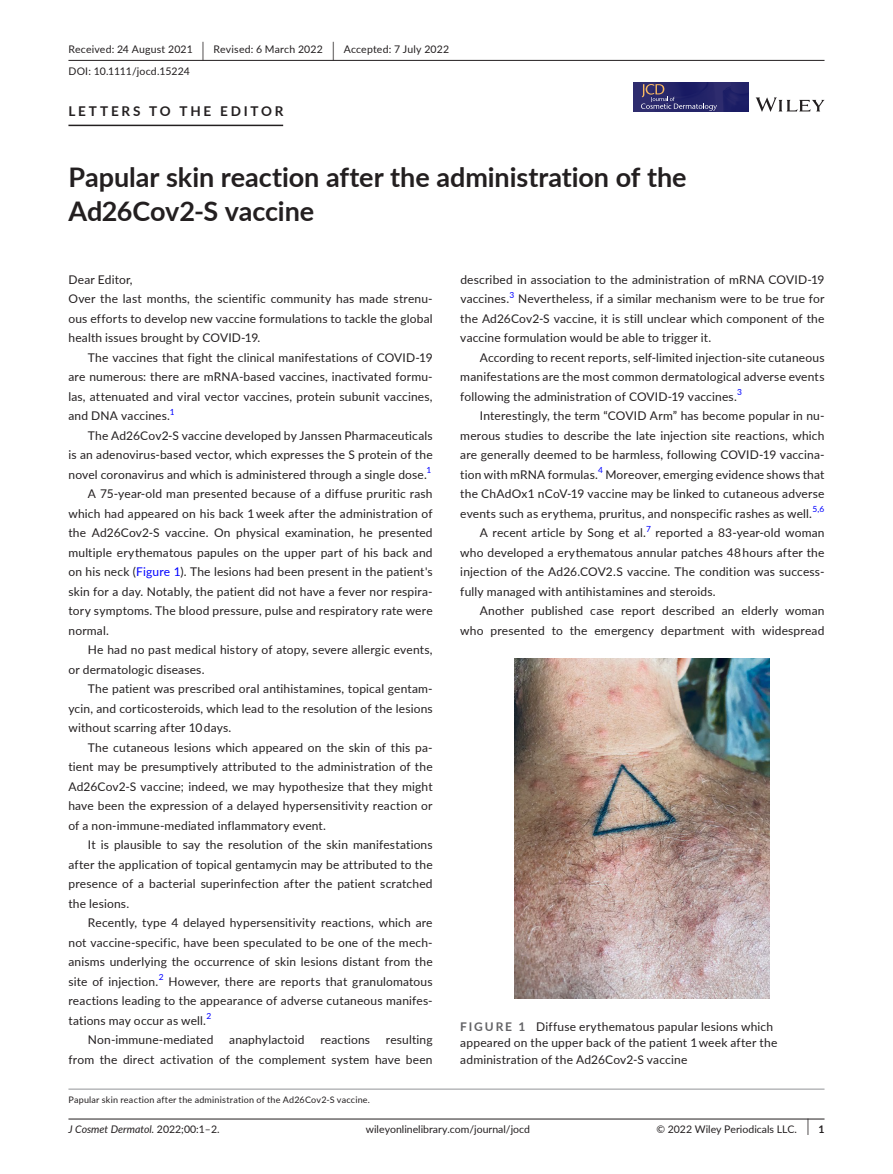
<style>
.page{position:relative;width:893px;height:1174px;background:#fff}
.page>*{position:absolute;margin:0;border:0;box-sizing:border-box;transform-origin:0 0}
.t1{font:700 27px/34.5px "Lato";letter-spacing:-.005em;color:#231f20}
.t2{font:700 13.5px "Lato";letter-spacing:.21em;color:#231f20}
.t3{font:12px/19.5px "Lato";letter-spacing:.015em;color:#231f20;text-align:justify}
.t4{font:10.5px/21.8px "Lato";color:#231f20}
.t5{font:italic 10.5px "Lato";color:#231f20}
.t6{font:9px "Lato";letter-spacing:.025em;color:#231f20}
.t7{font:8.4px "Lato";color:#00f}
.s1{font-size:19.65px}
.s2{color:#00f}
.s3{font-weight:700;color:#636366}
.s4{font-style:normal}
.s5{font-size:17.4px}
.s6{font-weight:700}
</style>
<div class="page">
<hr style="left:68px;top:1118px;width:756px;height:1px;background:#231f20">
<svg style="left:756px;top:97px;width:68px;height:15px"></svg>
<img style="left:633px;top:82px;width:115px;height:30px">
<svg style="left:641px;top:84px;width:76px;height:27px;background:#3c3a73"></svg>
<hr style="left:68px;top:60px;width:756px;height:1px;background:#231f20">
<hr style="left:68px;top:125px;width:215px;height:1px;background:#231f20">
<hr style="left:68px;top:1088px;width:756px;height:1px;background:#939598">
<img style="left:515px;top:658px;width:255px;height:340px">
<p class="t4" style="left:68px;top:38px;width:382px">Received: 24 August 2021 <span class="s1">|</span> Revised: 6 March 2022 <span class="s1">|</span> Accepted: 7 July 2022<br>DOI: 10.1111/jocd.15224</p>
<p class="t2" style="left:68px;top:101px;width:217px">LETTERS TO THE EDITOR</p>
<h1 class="t1" style="left:68px;top:159px;width:620px">Papular skin reaction after the administration of the<br>Ad26Cov2-S vaccine</h1>
<p class="t3" style="left:68px;top:269px;width:366px;text-align:left">Dear Editor,<br>Over the last months, the scientific community has made strenu&shy;ous efforts to develop new vaccine formulations to tackle the global health issues brought by COVID-19.</p>
<p class="t3" style="left:68px;top:347px;width:366px;text-indent:20px">The vaccines that fight the clinical manifestations of COVID-19 are numerous: there are mRNA-based vaccines, inactivated formu&shy;las, attenuated and viral vector vaccines, protein subunit vaccines, and DNA vaccines.</p>
<p class="t7" style="left:170px;top:406px;width:6px">1</p>
<p class="t3" style="left:68px;top:425px;width:366px;text-indent:19px">The Ad26Cov2-S vaccine developed by Janssen Pharmaceuticals is an adenovirus-based vector, which expresses the S protein of the novel coronavirus and which is administered through a single dose.</p>
<p class="t7" style="left:427px;top:464px;width:6px">1</p>
<p class="t3" style="left:68px;top:483px;width:366px;text-indent:20px">A 75-year-old man presented because of a diffuse pruritic rash which had appeared on his back 1 week after the administration of the Ad26Cov2-S vaccine. On physical examination, he presented multiple erythematous papules on the upper part of his back and on his neck (<span class="s2">Figure 1</span>). The lesions had been present in the patient's skin for a day. Notably, the patient did not have a fever nor respira&shy;tory symptoms. The blood pressure, pulse and respiratory rate were normal.</p>
<p class="t3" style="left:68px;top:639px;width:366px;text-indent:20px">He had no past medical history of atopy, severe allergic events, or dermatologic diseases.</p>
<p class="t3" style="left:68px;top:678px;width:366px;text-indent:20px">The patient was prescribed oral antihistamines, topical gentam&shy;ycin, and corticosteroids, which lead to the resolution of the lesions without scarring after 10 days.</p>
<p class="t3" style="left:68px;top:737px;width:366px;text-indent:20px">The cutaneous lesions which appeared on the skin of this pa&shy;tient may be presumptively attributed to the administration of the Ad26Cov2-S vaccine; indeed, we may hypothesize that they might have been the expression of a delayed hypersensitivity reaction or of a non-immune-mediated inflammatory event.</p>
<p class="t3" style="left:68px;top:834px;width:366px;text-indent:20px">It is plausible to say the resolution of the skin manifestations after the application of topical gentamycin may be attributed to the presence of a bacterial superinfection after the patient scratched the lesions.</p>
<p class="t3" style="left:88px;top:912px;width:346px">Recently, type 4 delayed hypersensitivity reactions, which are</p>
<p class="t3" style="left:68px;top:932px;width:366px">not vaccine-specific, have been speculated to be one of the mech-</p>
<p class="t3" style="left:68px;top:951px;width:366px">anisms underlying the occurrence of skin lesions distant from the</p>
<p class="t3" style="left:68px;top:971px;width:366px">site of injection.<sup>2</sup> However, there are reports that granulomatous</p>
<p class="t3" style="left:68px;top:990px;width:366px">reactions leading to the appearance of adverse cutaneous manifes-</p>
<p class="t3" style="left:68px;top:1010px;width:144px">tations may occur as well.<sup>2</sup></p>
<p class="t3" style="left:88px;top:1029px;width:127px">Non-immune-mediated</p>
<p class="t3" style="left:229px;top:1029px;width:77px">anaphylactoid</p>
<p class="t3" style="left:320px;top:1029px;width:51px">reactions</p>
<p class="t3" style="left:68px;top:1029px;width:366px;text-align:right">resulting<br>from the direct activation of the complement system have been</p>
<p class="t6" style="left:68px;top:1093px;width:303px">Papular skin reaction after the administration of the Ad26Cov2-S vaccine.</p>
<p class="t3" style="left:460px;top:269px;width:366px">described in association to the administration of mRNA COVID-19 vaccines.</p>
<p class="t7" style="left:509px;top:289px;width:6px">3</p>
<p class="t3" style="left:460px;top:288px;width:366px;text-indent:58px">Nevertheless, if a similar mechanism were to be true for the Ad26Cov2-S vaccine, it is still unclear which component of the vaccine formulation would be able to trigger it.</p>
<p class="t3" style="left:460px;top:347px;width:366px;text-indent:19px">According to recent reports, self-limited injection-site cutaneous manifestations are the most common dermatological adverse events following the administration of COVID-19 vaccines.</p>
<p class="t7" style="left:737px;top:386px;width:6px">3</p>
<p class="t3" style="left:460px;top:405px;width:366px;text-indent:20px">Interestingly, the term “COVID Arm” has become popular in nu&shy;merous studies to describe the late injection site reactions, which are generally deemed to be harmless, following COVID-19 vaccina&shy;tion with mRNA formulas.</p>
<p class="t7" style="left:598px;top:464px;width:6px">4</p>
<p class="t3" style="left:460px;top:464px;width:366px;text-indent:145px">Moreover, emerging evidence shows that the ChAdOx1 nCoV-19 vaccine may be linked to cutaneous adverse events such as erythema, pruritus, and nonspecific rashes as well.</p>
<p class="t7" style="left:812px;top:503px;width:14px">5,6</p>
<p class="t3" style="left:480px;top:522px;width:168px">A recent article by Song et al.</p>
<p class="t7" style="left:646px;top:523px;width:6px">7</p>
<p class="t3" style="left:460px;top:522px;width:366px;text-indent:195px">reported a 83-year-old woman who developed a erythematous annular patches 48 hours after the injection of the Ad26.COV2.S vaccine. The condition was success&shy;fully managed with antihistamines and steroids.</p>
<p class="t3" style="left:460px;top:600px;width:366px;text-align:right">Another published case report described an elderly woman who presented to the emergency department with widespread</p>
<p class="t3" style="left:460px;top:1017px;width:318px;line-height:16.5px;text-align:left"><span class="s3">FIGURE 1</span> Diffuse erythematous papular lesions which appeared on the upper back of the patient 1 week after the administration of the Ad26Cov2-S vaccine</p>
<p class="t5" style="left:68px;top:1121px;width:153px">J Cosmet Dermatol. <span class="s4">2022;00:1–2.</span></p>
<p class="t4" style="left:366px;top:1117px;width:166px">wileyonlinelibrary.com/journal/jocd</p>
<p class="t4" style="left:656px;top:1117px;width:170px">© 2022 Wiley Periodicals LLC. <span class="s5">|</span> <span class="s6">1</span></p>
</div>
